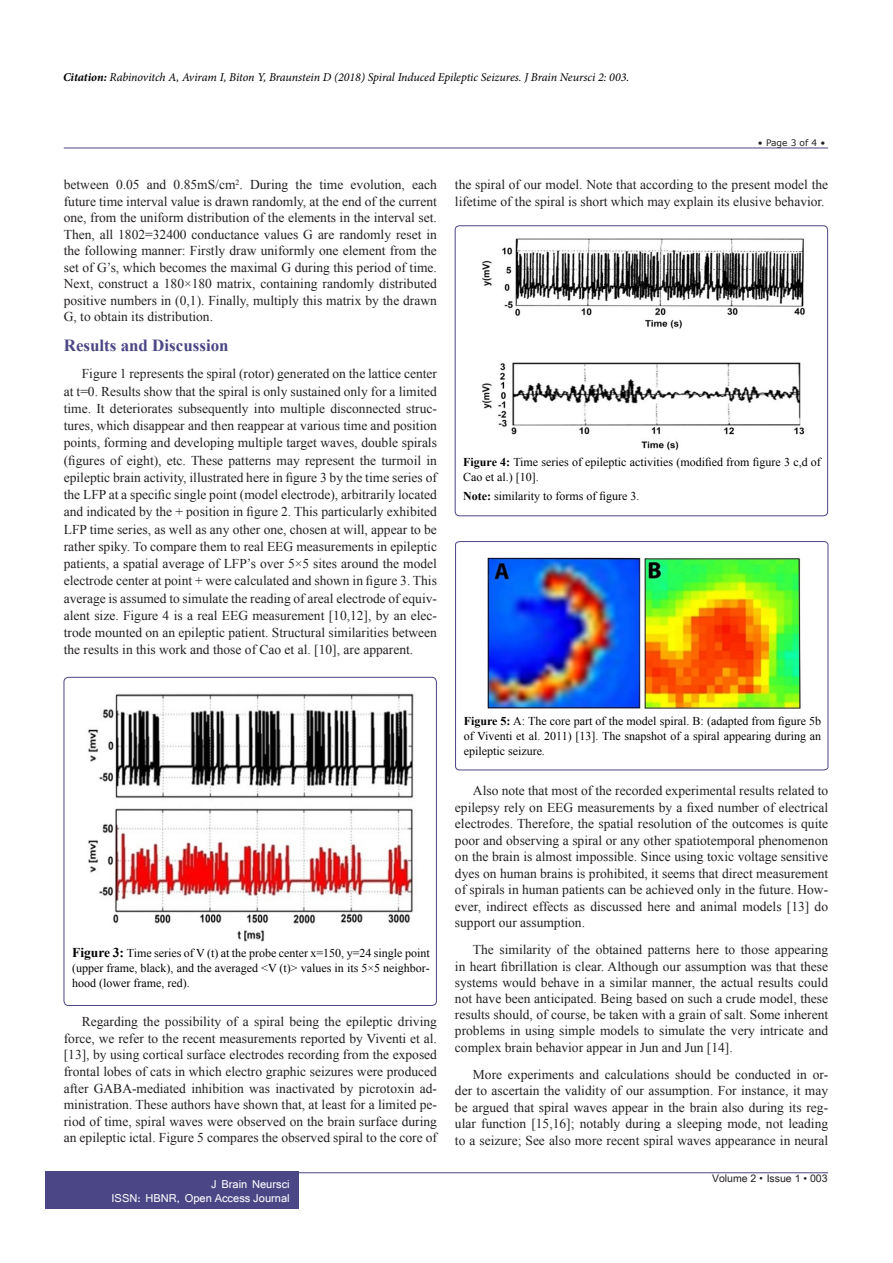
<style>
.page{position:relative;width:893px;height:1263px;background:#fff}
.page>*{position:absolute;margin:0;border:0;box-sizing:border-box;transform-origin:0 0}
.Headdings{font:700 16.95px "Times New Roman";color:#4b4685}
.Text{font:13.5px/16.5px "Times New Roman";color:#231f20;text-align:justify}
.Legend{font:12px/15px "Times New Roman";color:#000;text-align:justify}
.t1{font:italic 12px "Minion Pro";letter-spacing:-.01em;color:#000}
.t2{font:12px/14.2px "Shruti";color:#fff;text-align:right}
.t3{font:10.5px "Arial Unicode MS";color:#231f20}
.t4{font:9px "MS Reference Sans Serif";color:#231f20}
.s1{font-weight:700}
.s2{font-weight:700;font-size:13.5px}
.s3{font-family:"Batang"}
</style>
<div class="page">
<hr style="left:64px;top:148px;width:764px;height:1px;background:#4b4685">
<hr style="left:64px;top:1172px;width:764px;height:1px;background:#4b4685">
<div style="left:45px;top:1171px;width:254px;height:38px;background:#4b4685"></div>
<div style="left:64px;top:677px;width:373px;height:329px;border:1px solid #4b4685;border-radius:5px"></div>
<img style="left:88px;top:693px;width:326px;height:249px">
<div style="left:455px;top:226px;width:373px;height:290px;border:1px solid #4b4685;border-radius:4px"></div>
<img style="left:482px;top:238px;width:323px;height:213px">
<svg style="left:455px;top:541px;width:373px;height:229px"></svg>
<img style="left:482px;top:553px;width:320px;height:160px">
<p class="t1" style="left:63px;top:69px;width:568px"><span class="s1">Citation:</span> Rabinovitch A, Aviram I, Biton Y, Braunstein D (2018) Spiral Induced Epileptic Seizures. J Brain Neursci 2: 003.</p>
<p class="t4" style="left:758px;top:137px;width:69px">• Page 3 of 4 •</p>
<p class="Text" style="left:64px;top:176px;width:375px">between 0.05 and 0.85mS/cm<sup>2</sup>. During the time evolution, each future time interval value is drawn randomly, at the end of the current one, from the uniform distribution of the elements in the interval set.<br>Then, all 1802=32400 conductance values G are randomly reset in the following manner: Firstly draw uniformly one element from the set of G’s, which becomes the maximal G during this period of time.<br>Next, construct a 180×180 matrix, containing randomly distributed positive numbers in (0,1). Finally, multiply this matrix by the drawn G, to obtain its distribution.</p>
<p class="Headdings" style="left:64px;top:334px;width:166px">Results and Discussion</p>
<p class="Text" style="left:64px;top:365px;width:375px;line-height:17.2px;text-indent:18px">Figure 1 represents the spiral (rotor) generated on the lattice center at t=0. Results show that the spiral is only sustained only for a limited time. It deteriorates subsequently into multiple disconnected struc&shy;tures, which disappear and then reappear at various time and position points, forming and developing multiple target waves, double spirals (figures of eight), etc. These patterns may represent the turmoil in epileptic brain activity, illustrated here in figure 3 by the time series of the LFP at a specific single point (model electrode), arbitrarily located and indicated by the + position in figure 2. This particularly exhibited LFP time series, as well as any other one, chosen at will, appear to be rather spiky. To compare them to real EEG measurements in epileptic patients, a spatial average of LFP’s over 5×5 sites around the model electrode center at point + were calculated and shown in figure 3. This average is assumed to simulate the reading of areal electrode of equiv&shy;alent size. Figure 4 is a real EEG measurement [10,12], by an elec&shy;trode mounted on an epileptic patient. Structural similarities between the results in this work and those of Cao et al. [10], are apparent.</p>
<p class="Text" style="left:455px;top:176px;width:375px">the spiral of our model. Note that according to the present model the lifetime of the spiral is short which may explain its elusive behavior.</p>
<p class="Legend" style="left:463px;top:454px;width:359px"><span class="s1">Figure 4:</span> Time series of epileptic activities (modified from figure 3 c,d of<br>Cao et al.) [10].</p>
<p class="Legend" style="left:463px;top:489px;width:178px"><span class="s1">Note:</span> similarity to forms of figure 3.</p>
<p class="Legend" style="left:72px;top:945px;width:359px"><span class="s2">Figure 3:</span> Time series of V (t) at the probe center x=150, y=24 single point (upper frame, black), and the averaged &lt;V (t)&gt; values in its 5×5 neighbor&shy;hood (lower frame, red).</p>
<p class="Text" style="left:64px;top:1013px;width:375px;text-indent:18px">Regarding the possibility of a spiral being the epileptic driving force, we refer to the recent measurements reported by Viventi et al. [13], by using cortical surface electrodes recording from the exposed frontal lobes of cats in which electro graphic seizures were produced after GABA-mediated inhibition was inactivated by picrotoxin ad&shy;ministration. These authors have shown that, at least for a limited pe&shy;riod of time, spiral waves were observed on the brain surface during an epileptic ictal. Figure 5 compares the observed spiral to the core of</p>
<p class="t2" style="left:112px;top:1176px;width:180px">J Brain Neursci<br>ISSN: HBNR, Open Access Journal</p>
<p class="Legend" style="left:464px;top:714px;width:359px"><span class="s1">Figure 5:</span> A: The core part of the model spiral. B: (adapted from figure 5b of Viventi et al. 2011) [13]. The snapshot of a spiral appearing during an epileptic seizure.</p>
<p class="Text" style="left:455px;top:782px;width:375px;text-indent:18px">Also note that most of the recorded experimental results related to epilepsy rely on EEG measurements by a fixed number of electrical electrodes. Therefore, the spatial resolution of the outcomes is quite poor and observing a spiral or any other spatiotemporal phenomenon on the brain is almost impossible. Since using toxic voltage sensitive dyes on human brains is prohibited, it seems that direct measurement of spirals in human patients can be achieved only in the future. How&shy;ever, indirect effects as discussed here and animal models [13] do support our assumption.</p>
<p class="Text" style="left:455px;top:942px;width:375px;text-indent:18px">The similarity of the obtained patterns here to those appearing in heart fibrillation is clear. Although our assumption was that these systems would behave in a similar manner, the actual results could not have been anticipated. Being based on such a crude model, these results should, of course, be taken with a grain of salt. Some inherent problems in using simple models to simulate the very intricate and complex brain behavior appear in Jun and Jun [14].</p>
<p class="Text" style="left:455px;top:1066px;width:375px;text-indent:18px">More experiments and calculations should be conducted in or&shy;der to ascertain the validity of our assumption. For instance, it may be argued that spiral waves appear in the brain also during its reg&shy;ular function [15,16]; notably during a sleeping mode, not leading to a seizure; See also more recent spiral waves appearance in neural</p>
<p class="t3" style="left:712px;top:1170px;width:117px">Volume 2 <span class="s3">•</span> Issue 1 • 003</p>
</div>
